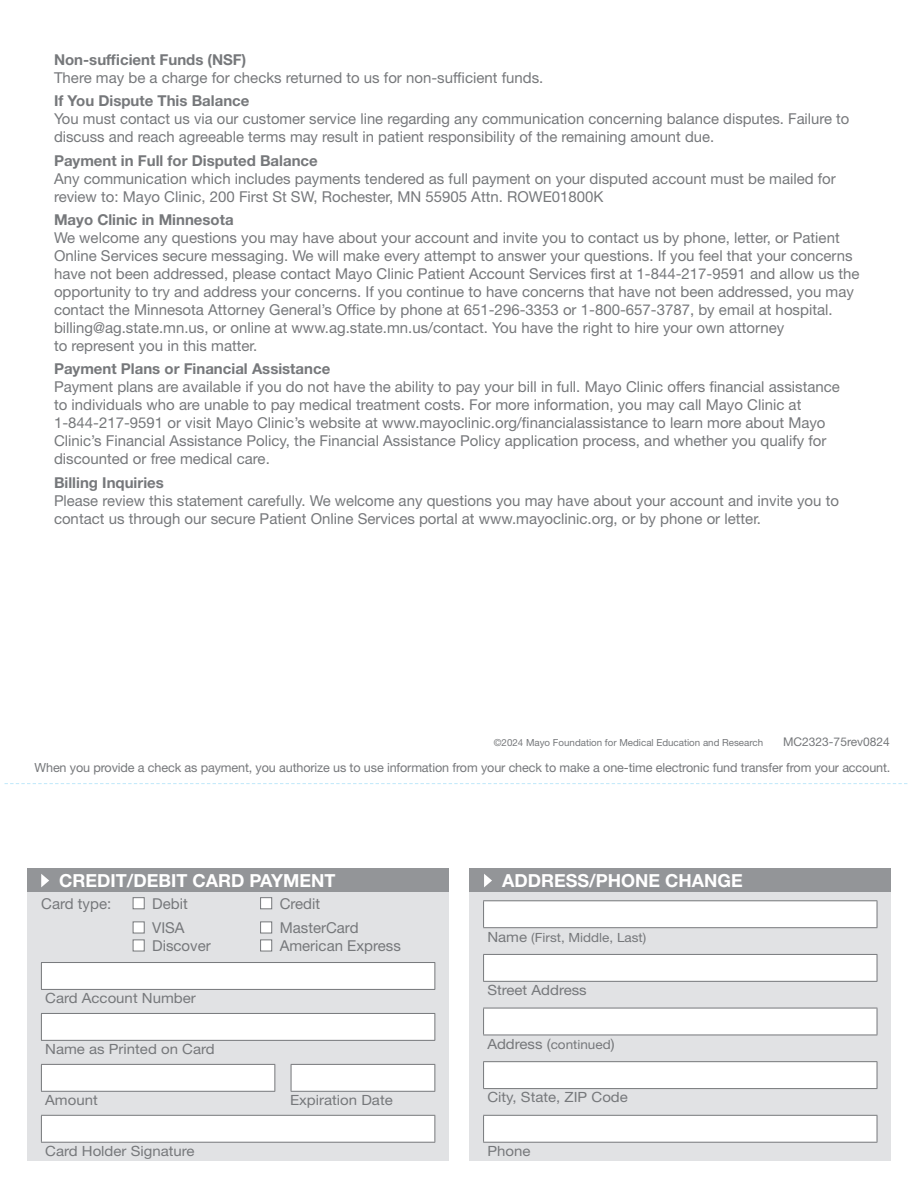
<style>
.page{position:relative;width:918px;height:1188px;background:#fff}
.page>*{position:absolute;margin:0;border:0;box-sizing:border-box;transform-origin:0 0}
.t1{font:700 18px "Helvetica Neue LT Std";color:#fff}
.t2{font:15px/18px "Helvetica Neue LT Std";color:#76787b}
.t3{font:14.1px "Helvetica Neue LT Std";color:#76787b;scale:1.06 1}
.t4{font:12.75px "Helvetica Neue LT Std";color:#76787b;scale:1.06 1}
.t5{font:12.6px "Helvetica Neue LT Std";letter-spacing:-.01em;color:#76787b}
.t6{font:12px "Helvetica Neue LT Std";color:#76787b}
.t7{font:9.75px "Helvetica Neue LT Std";color:#76787b}
.s1{font-weight:700}
.s2{font-size:14.1px}
.s3{font-size:12.75px}
</style>
<div class="page">
<div style="left:27px;top:872px;width:422px;height:289px;background:#e1e2e4"></div>
<div style="left:27px;top:869px;width:422px;height:23px;background:#939598"></div>
<svg style="left:41px;top:874px;width:8px;height:13px"></svg>
<div style="left:133px;top:897px;width:12px;height:12px;background:#fff;border:1px solid #76787b"></div>
<div style="left:260px;top:897px;width:12px;height:12px;background:#fff;border:1px solid #76787b"></div>
<div style="left:133px;top:922px;width:12px;height:11px;background:#fff;border:1px solid #76787b"></div>
<div style="left:260px;top:922px;width:12px;height:11px;background:#fff;border:1px solid #76787b"></div>
<div style="left:133px;top:940px;width:12px;height:11px;background:#fff;border:1px solid #76787b"></div>
<div style="left:260px;top:940px;width:12px;height:11px;background:#fff;border:1px solid #76787b"></div>
<div style="left:469px;top:872px;width:422px;height:289px;background:#e1e2e4"></div>
<div style="left:469px;top:869px;width:422px;height:23px;background:#939598"></div>
<svg style="left:484px;top:874px;width:8px;height:13px"></svg>
<div style="left:41px;top:963px;width:394px;height:26px;background:#fff"></div>
<hr style="left:41px;top:962px;width:394px;height:1px;background:#76787b">
<svg style="left:41px;top:963px;width:1px;height:26px"></svg>
<svg style="left:434px;top:963px;width:1px;height:26px"></svg>
<hr style="left:41px;top:989px;width:394px;height:1px;background:#76787b">
<div style="left:41px;top:1013px;width:394px;height:27px;background:#fff"></div>
<hr style="left:41px;top:1013px;width:394px;height:1px;background:#76787b">
<svg style="left:41px;top:1014px;width:1px;height:26px"></svg>
<svg style="left:434px;top:1014px;width:1px;height:26px"></svg>
<hr style="left:41px;top:1040px;width:394px;height:1px;background:#76787b">
<hr style="left:41px;top:1091px;width:234px;height:1px;background:#76787b">
<svg style="left:41px;top:1064px;width:394px;height:27px;background:#f7f7f7"></svg>
<hr style="left:291px;top:1091px;width:144px;height:1px;background:#76787b">
<div style="left:41px;top:1115px;width:394px;height:27px;background:#fff"></div>
<hr style="left:41px;top:1115px;width:394px;height:1px;background:#76787b">
<svg style="left:41px;top:1116px;width:1px;height:26px"></svg>
<svg style="left:434px;top:1116px;width:1px;height:26px"></svg>
<hr style="left:41px;top:1142px;width:394px;height:1px;background:#76787b">
<div style="left:484px;top:901px;width:393px;height:27px;background:#fff"></div>
<hr style="left:483px;top:900px;width:394px;height:1px;background:#76787b">
<svg style="left:483px;top:901px;width:1px;height:26px"></svg>
<svg style="left:877px;top:901px;width:1px;height:26px"></svg>
<hr style="left:483px;top:927px;width:394px;height:1px;background:#76787b">
<div style="left:484px;top:954px;width:393px;height:27px;background:#fff"></div>
<hr style="left:483px;top:954px;width:394px;height:1px;background:#76787b">
<svg style="left:483px;top:955px;width:1px;height:26px"></svg>
<svg style="left:877px;top:955px;width:1px;height:26px"></svg>
<hr style="left:483px;top:981px;width:394px;height:1px;background:#76787b">
<div style="left:484px;top:1008px;width:393px;height:27px;background:#fff"></div>
<hr style="left:483px;top:1008px;width:394px;height:1px;background:#76787b">
<svg style="left:483px;top:1008px;width:1px;height:27px"></svg>
<svg style="left:877px;top:1008px;width:1px;height:27px"></svg>
<hr style="left:483px;top:1035px;width:394px;height:1px;background:#76787b">
<div style="left:484px;top:1062px;width:393px;height:27px;background:#fff"></div>
<hr style="left:483px;top:1061px;width:394px;height:1px;background:#76787b">
<svg style="left:483px;top:1062px;width:1px;height:26px"></svg>
<svg style="left:877px;top:1062px;width:1px;height:26px"></svg>
<hr style="left:483px;top:1088px;width:394px;height:1px;background:#76787b">
<div style="left:484px;top:1115px;width:393px;height:27px;background:#fff"></div>
<hr style="left:483px;top:1115px;width:394px;height:1px;background:#76787b">
<svg style="left:483px;top:1116px;width:1px;height:26px"></svg>
<svg style="left:877px;top:1116px;width:1px;height:26px"></svg>
<hr style="left:483px;top:1142px;width:394px;height:1px;background:#76787b">
<svg style="left:5px;top:783px;width:902px;height:1px"></svg>
<p class="t2" style="left:54px;top:50px;width:491px"><span class="s1">Non-sufficient Funds (NSF)<br></span>There may be a charge for checks returned to us for non-sufficient funds.</p>
<p class="t2" style="left:54px;top:92px;width:797px"><span class="s1">If You Dispute This Balance<br></span>You must contact us via our customer service line regarding any communication concerning balance disputes. Failure to discuss and reach agreeable terms may result in patient responsibility of the remaining amount due.</p>
<p class="t2" style="left:54px;top:151px;width:783px"><span class="s1">Payment in Full for Disputed Balance<br></span>Any communication which includes payments tendered as full payment on your disputed account must be mailed for review to: Mayo Clinic, 200 First St SW, Rochester, MN 55905 Attn. ROWE01800K</p>
<p class="t2" style="left:54px;top:210px;width:807px"><span class="s1">Mayo Clinic in Minnesota<br></span>We welcome any questions you may have about your account and invite you to contact us by phone, letter, or Patient Online Services secure messaging. We will make every attempt to answer your questions. If you feel that your concerns have not been addressed, please contact Mayo Clinic Patient Account Services first at 1-844-217-9591 and allow us the opportunity to try and address your concerns. If you continue to have concerns that have not been addressed, you may contact the Minnesota Attorney General’s Office by phone at 651-296-3353 or 1-800-657-3787, by email at hospital. billing@ag.state.mn.us, or online at www.ag.state.mn.us/contact. You have the right to hire your own attorney<br>to represent you in this matter.</p>
<p class="t2" style="left:54px;top:360px;width:787px"><span class="s1">Payment Plans or Financial Assistance<br></span>Payment plans are available if you do not have the ability to pay your bill in full. Mayo Clinic offers financial assistance to individuals who are unable to pay medical treatment costs. For more information, you may call Mayo Clinic at 1-844-217-9591 or visit Mayo Clinic’s website at www.mayoclinic.org/financialassistance to learn more about Mayo Clinic’s Financial Assistance Policy, the Financial Assistance Policy application process, and whether you qualify for discounted or free medical care.</p>
<p class="t2" style="left:54px;top:473px;width:787px"><span class="s1">Billing Inquiries<br></span>Please review this statement carefully. We welcome any questions you may have about your account and invite you to contact us through our secure Patient Online Services portal at www.mayoclinic.org, or by phone or letter.</p>
<p class="t7" style="left:494px;top:737px;width:271px">©2024 Mayo Foundation for Medical Education and Research</p>
<p class="t6" style="left:783px;top:735px;width:108px">MC2323-75rev0824</p>
<p class="t5" style="left:35px;top:760px;width:857px">When you provide a check as payment, you authorize us to use information from your check to make a one-time electronic fund transfer from your account.</p>
<p class="t1" style="left:59px;top:870px;width:278px">CREDIT/DEBIT CARD PAYMENT</p>
<p class="t2" style="left:41px;top:895px;width:72px">Card type:</p>
<p class="t2" style="left:152px;top:895px;width:37px">Debit</p>
<p class="t2" style="left:280px;top:895px;width:42px">Credit</p>
<p class="t2" style="left:152px;top:919px;width:34px">VISA</p>
<p class="t2" style="left:280px;top:919px;width:80px">MasterCard</p>
<p class="t2" style="left:152px;top:937px;width:60px">Discover</p>
<p class="t2" style="left:280px;top:937px;width:123px">American Express</p>
<p class="t1" style="left:502px;top:870px;width:242px">ADDRESS/PHONE CHANGE</p>
<p class="t4" style="left:487px;top:929px;width:151px"><span class="s2">Name</span> (First, Middle, Last)</p>
<p class="t3" style="left:45px;top:990px;width:144px">Card Account Number</p>
<p class="t3" style="left:487px;top:982px;width:95px">Street Address</p>
<p class="t3" style="left:45px;top:1041px;width:161px">Name as Printed on Card</p>
<p class="t3" style="left:487px;top:1035px;width:122px">Address (<span class="s3">continued</span>)</p>
<p class="t3" style="left:45px;top:1092px;width:51px">Amount</p>
<p class="t3" style="left:290px;top:1092px;width:98px">Expiration Date</p>
<p class="t3" style="left:45px;top:1143px;width:142px">Card Holder Signature</p>
<p class="t3" style="left:487px;top:1089px;width:134px">City, State, ZIP Code</p>
<p class="t3" style="left:487px;top:1143px;width:42px">Phone</p>
</div>
